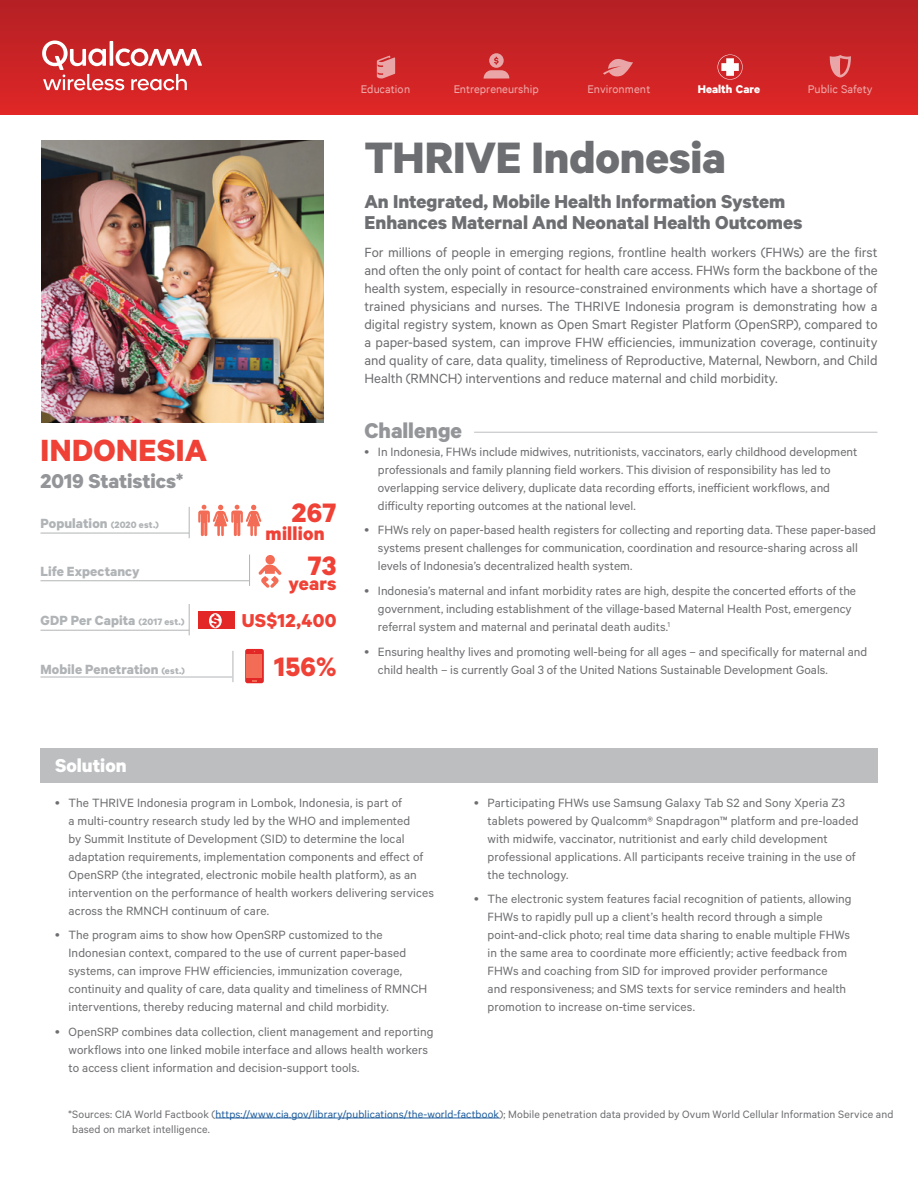
<style>
.page{position:relative;width:918px;height:1188px;background:#fff}
.page>*{position:absolute;margin:0;border:0;box-sizing:border-box;transform-origin:0 0}
.t1{font:700 49.5px "Qualcomm";letter-spacing:-.005em;color:#6d6e71}
.t2{font:700 34.5px "Qualcomm";letter-spacing:.015em;color:#ef4136}
.t3{font:700 30px "Qualcomm";letter-spacing:.01em;color:#ef4136}
.t4{font:700 24px "Qualcomm";color:#939598}
.t5{font:700 22.5px "Qualcomm";color:#939598}
.t6{font:700 21px/21px "Qualcomm";color:#6d6e71}
.t7{font:700 21px "Qualcomm";letter-spacing:.01em;color:#ef4136}
.t8{font:700 21px "Qualcomm";color:#fff}
.t9{font:700 16.35px "Qualcomm Office";color:#e32726}
.t10{font:15px/18px "Qualcomm";letter-spacing:-.005em;color:#6d6e71;text-align:justify}
.t11{font:700 15px "Qualcomm";letter-spacing:.005em;color:#b1b4b6}
.t12{font:13.5px/18px "Qualcomm";letter-spacing:.005em;color:#6d6e71}
.t13{font:12.6px "Qualcomm Office";color:#fff}
.t14{font:700 12.6px "Qualcomm Office";color:#fff}
.t15{font:12px/15px "Qualcomm";letter-spacing:.01em;color:#6d6e71}
.s1{font-size:10.5px}
.s2{color:#215e9e}
</style>
<div class="page">
<hr style="left:216px;top:1118px;width:284px;height:1px;background:#215e9e">
<div style="left:40px;top:748px;width:838px;height:35px;background:#bcbec0"></div>
<hr style="left:474px;top:432px;width:404px;height:1px;background:#bcbec0">
<img style="left:41px;top:140px;width:283px;height:283px">
<div style="left:265px;top:555px;width:10px;height:9px;background:#f36c56;border-radius:50%"></div>
<svg style="left:259px;top:564px;width:23px;height:24px"></svg>
<svg style="left:245px;top:649px;width:19px;height:34px"></svg>
<div style="left:247px;top:654px;width:15px;height:24px;background:#f36c56"></div>
<div style="left:198px;top:611px;width:36px;height:18px;background:#e32726"></div>
<div style="left:209px;top:613px;width:13px;height:15px;background:#fff;border-radius:50%"></div>
<hr style="left:40px;top:533px;width:149px;height:1px;background:#b1b4b6">
<hr style="left:40px;top:630px;width:149px;height:1px;background:#b1b4b6">
<hr style="left:40px;top:677px;width:192px;height:1px;background:#b1b4b6">
<hr style="left:40px;top:581px;width:209px;height:1px;background:#b1b4b6">
<hr style="left:189px;top:507px;width:1px;height:31px;background:#b1b4b6">
<hr style="left:189px;top:604px;width:1px;height:31px;background:#b1b4b6">
<hr style="left:233px;top:651px;width:1px;height:31px;background:#b1b4b6">
<hr style="left:249px;top:555px;width:1px;height:31px;background:#b1b4b6">
<svg style="left:198px;top:505px;width:63px;height:31px"></svg>
<div style="left:0;top:0;width:918px;height:115px;background:linear-gradient(to bottom,#b32025,#e02726)"></div>
<svg style="left:377px;top:55px;width:18px;height:23px"></svg>
<svg style="left:484px;top:53px;width:25px;height:26px"></svg>
<svg style="left:603px;top:59px;width:30px;height:17px"></svg>
<svg style="left:830px;top:55px;width:21px;height:23px"></svg>
<svg style="left:717px;top:55px;width:26px;height:25px"></svg>
<svg style="left:42px;top:40px;width:160px;height:50px"></svg>
<h2 class="t2" style="left:40px;top:429px;width:168px">INDONESIA</h2>
<h3 class="t5" style="left:40px;top:467px;width:144px">2019 Statistics*</h3>
<p class="t11" style="left:40px;top:514px;width:120px">Population <span class="s1">(2020 est.)</span></p>
<p class="t11" style="left:40px;top:562px;width:101px">Life Expectancy</p>
<p class="t11" style="left:40px;top:611px;width:146px">GDP Per Capita <span class="s1">(2017 est.)</span></p>
<p class="t11" style="left:40px;top:660px;width:146px">Mobile Penetration <span class="s1">(est.)</span></p>
<p class="t9" style="left:211px;top:611px;width:10px">$</p>
<h3 class="t3" style="left:292px;top:494px;width:46px">267</h3>
<h3 class="t7" style="left:266px;top:520px;width:60px">million</h3>
<h3 class="t3" style="left:308px;top:547px;width:30px">73</h3>
<h3 class="t7" style="left:289px;top:571px;width:49px">years</h3>
<h3 class="t7" style="left:242px;top:608px;width:96px">US$12,400</h3>
<h3 class="t3" style="left:274px;top:648px;width:64px">156%</h3>
<p class="t13" style="left:361px;top:82px;width:51px">Education</p>
<p class="t13" style="left:453px;top:82px;width:87px">Entrepreneurship</p>
<p class="t13" style="left:587px;top:82px;width:64px">Environment</p>
<p class="t14" style="left:698px;top:81px;width:64px">Health Care</p>
<p class="t13" style="left:808px;top:82px;width:66px">Public Safety</p>
<h1 class="t1" style="left:364px;top:128px;width:363px">THRIVE Indonesia</h1>
<h3 class="t6" style="left:364px;top:190px;width:440px">An Integrated, Mobile Health Information System<br>Enhances Maternal And Neonatal Health Outcomes</h3>
<p class="t10" style="left:364px;top:242px;width:515px">For millions of people in emerging regions, frontline health workers (FHWs) are the first and often the only point of contact for health care access. FHWs form the backbone of the health system, especially in resource-constrained environments which have a shortage of trained physicians and nurses. The THRIVE Indonesia program is demonstrating how a digital registry system, known as Open Smart Register Platform (OpenSRP), compared to a paper-based system, can improve FHW efficiencies, immunization coverage, continuity and quality of care, data quality, timeliness of Reproductive, Maternal, Newborn, and Child Health (RMNCH) interventions and reduce maternal and child morbidity.</p>
<h3 class="t4" style="left:364px;top:415px;width:99px">Challenge</h3>
<p class="t12" style="left:378px;top:442px;width:481px">In Indonesia, FHWs include midwives, nutritionists, vaccinators, early childhood development professionals and family planning field workers. This division of responsibility has led to overlapping service delivery, duplicate data recording efforts, inefficient workflows, and difficulty reporting outcomes at the national level.</p>
<p class="t12" style="left:378px;top:521px;width:500px">FHWs rely on paper-based health registers for collecting and reporting data. These paper-based systems present challenges for communication, coordination and resource-sharing across all levels of Indonesia’s decentralized health system.</p>
<p class="t12" style="left:378px;top:581px;width:480px">Indonesia’s maternal and infant morbidity rates are high, despite the concerted efforts of the government, including establishment of the village-based Maternal Health Post, emergency referral system and maternal and perinatal death audits.<sup>1</sup></p>
<p class="t12" style="left:378px;top:642px;width:491px">Ensuring healthy lives and promoting well-being for all ages – and specifically for maternal and child health – is currently Goal 3 of the United Nations Sustainable Development Goals.</p>
<h3 class="t8" style="left:55px;top:752px;width:73px">Solution</h3>
<p class="t12" style="left:69px;top:793px;width:367px">The THRIVE Indonesia program in Lombok, Indonesia, is part of<br>a multi-country research study led by the WHO and implemented<br>by Summit Institute of Development (SID) to determine the local adaptation requirements, implementation components and effect of OpenSRP (the integrated, electronic mobile health platform), as an intervention on the performance of health workers delivering services across the RMNCH continuum of care.</p>
<p class="t12" style="left:69px;top:926px;width:360px">The program aims to show how OpenSRP customized to the Indonesian context, compared to the use of current paper-based systems, can improve FHW efficiencies, immunization coverage, continuity and quality of care, data quality and timeliness of RMNCH interventions, thereby reducing maternal and child morbidity.</p>
<p class="t12" style="left:69px;top:1022px;width:367px">OpenSRP combines data collection, client management and reporting workflows into one linked mobile interface and allows health workers to access client information and decision-support tools.</p>
<p class="t12" style="left:488px;top:793px;width:372px">Participating FHWs use Samsung Galaxy Tab S2 and Sony Xperia Z3 tablets powered by Qualcomm® Snapdragon™ platform and pre-loaded with midwife, vaccinator, nutritionist and early child development professional applications. All participants receive training in the use of the technology.</p>
<p class="t12" style="left:488px;top:890px;width:366px">The electronic system features facial recognition of patients, allowing FHWs to rapidly pull up a client’s health record through a simple point-and-click photo; real time data sharing to enable multiple FHWs in the same area to coordinate more efficiently; active feedback from FHWs and coaching from SID for improved provider performance<br>and responsiveness; and SMS texts for service reminders and health promotion to increase on-time services.</p>
<p class="t15" style="left:72px;top:1106px;width:823px;text-indent:-4px">*Sources: CIA World Factbook (<span class="s2">https://www.cia.gov/library/publications/the-world-factbook</span>); Mobile penetration data provided by Ovum World Cellular Information Service and based on market intelligence.</p>
</div>
